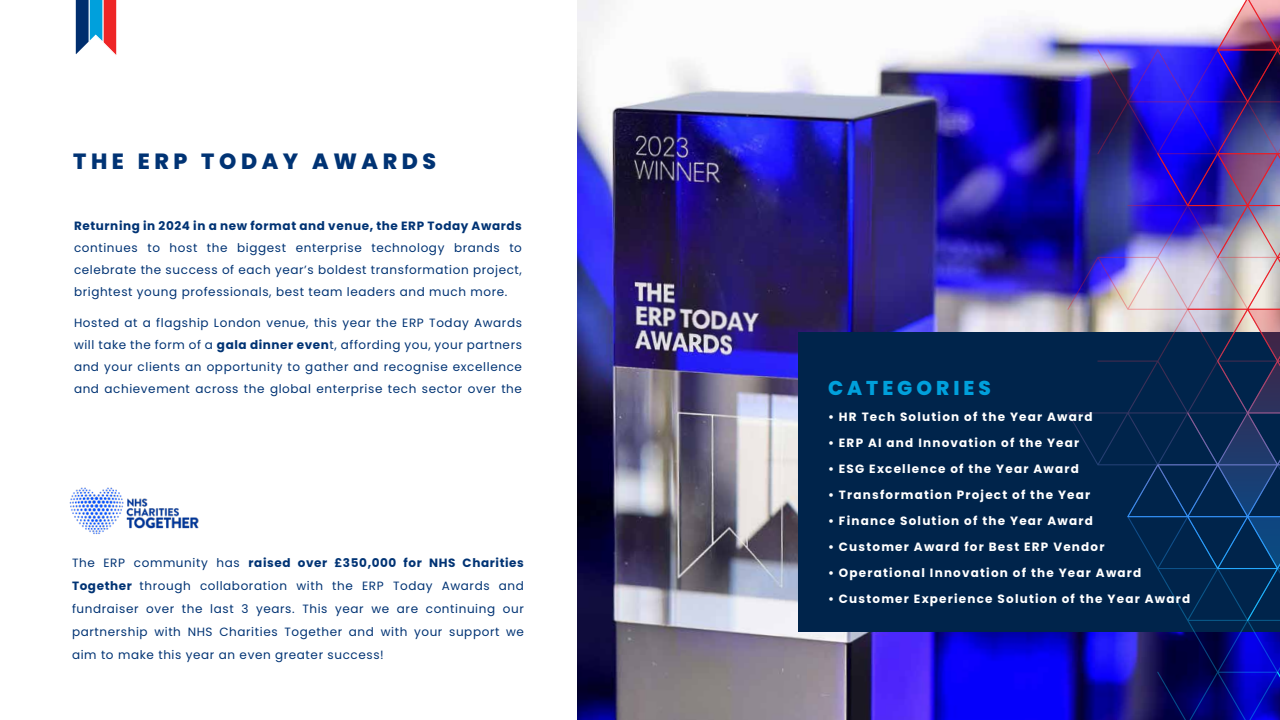
<style>
.page{position:relative;width:1280px;height:720px;background:#fff}
.page>*{position:absolute;margin:0;border:0;box-sizing:border-box;transform-origin:0 0}
.t1{font:800 22px "Poppins";letter-spacing:.21em;color:#003374}
.t2{font:800 20px "Poppins";letter-spacing:.2em;color:#00a0dc}
.t3{font:12px/22px "Poppins";letter-spacing:.05em;color:#003374;text-align:justify}
.t4{font:700 12px "Poppins";letter-spacing:.1em;color:#fff}
.t5{font:700 12px "Poppins";letter-spacing:.05em;color:#003374}
.s1{font-weight:700}
</style>
<div class="page">
<img style="left:577px;top:0;width:490px;height:719px">
<img style="left:69px;top:487px;width:130px;height:47px">
<div style="left:798px;top:332px;width:482px;height:300px;background:#00244b"></div>
<img style="left:1067px;top:27px;width:213px;height:693px">
<img style="left:1127px;top:0;width:153px;height:678px">
<svg style="left:75px;top:0;width:42px;height:55px"></svg>
<h1 class="t1" style="left:73px;top:149px;width:365px">THE ERP TODAY AWARDS</h1>
<p class="t5" style="left:74px;top:219px;width:449px">Returning in 2024 in a new format and venue, the ERP Today Awards</p>
<p class="t3" style="left:74px;top:237px;width:450px">continues to host the biggest enterprise technology brands to celebrate the success of each year’s boldest transformation project, brightest young professionals, best team leaders and much more.</p>
<p class="t3" style="left:74px;top:312px;width:450px">Hosted at a flagship London venue, this year the ERP Today Awards will take the form of a <span class="s1">gala dinner even</span>t, affording you, your partners and your clients an opportunity to gather and recognise excellence and achievement across the global enterprise tech sector over the</p>
<p class="t3" style="left:72px;top:551px;width:454px;line-height:23px">The ERP community has <span class="s1">raised over £350,000 for NHS Charities Together</span> through collaboration with the ERP Today Awards and fundraiser over the last 3 years. This year we are continuing our partnership with NHS Charities Together and with your support we aim to make this year an even greater success!</p>
<h2 class="t2" style="left:828px;top:377px;width:164px">CATEGORIES</h2>
<p class="t4" style="left:828px;top:410px;width:266px">• HR Tech Solution of the Year Award</p>
<p class="t4" style="left:828px;top:436px;width:253px">• ERP AI and Innovation of the Year</p>
<p class="t4" style="left:828px;top:462px;width:253px">• ESG Excellence of the Year Award</p>
<p class="t4" style="left:828px;top:488px;width:264px">• Transformation Project of the Year</p>
<p class="t4" style="left:828px;top:514px;width:266px">• Finance Solution of the Year Award</p>
<p class="t4" style="left:828px;top:540px;width:278px">• Customer Award for Best ERP Vendor</p>
<p class="t4" style="left:828px;top:566px;width:315px">• Operational Innovation of the Year Award</p>
<p class="t4" style="left:828px;top:592px;width:364px">• Customer Experience Solution of the Year Award</p>
</div>
